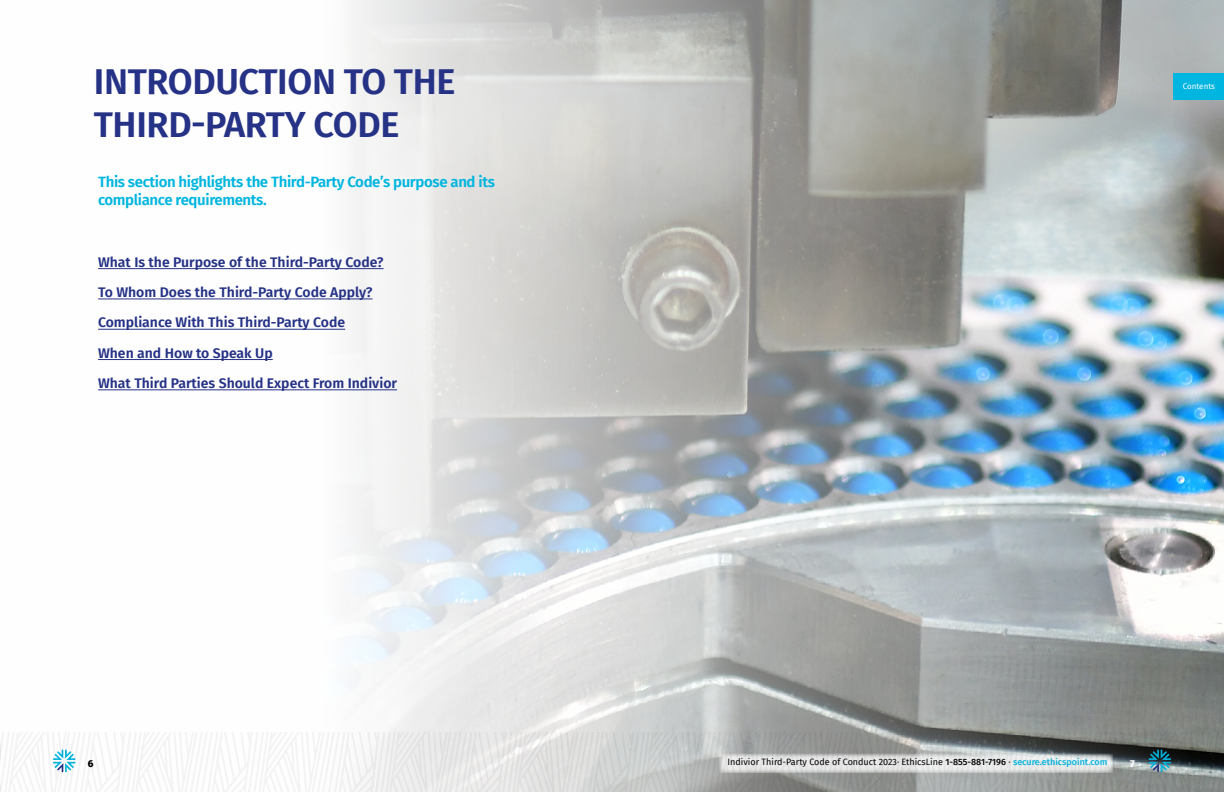
<style>
.page{position:relative;width:1224px;height:792px;background:#fff}
.page>*{position:absolute;margin:0;border:0;box-sizing:border-box;transform-origin:0 0}
.t1{font:600 36px/43.2px "Fira Sans";letter-spacing:-.01em;color:#263286}
.t2{font:600 15px/18px "Fira Sans";letter-spacing:-.025em;color:#00b5df}
.t3{font:600 14px/30.3px "Fira Sans";color:#263286}
.t4{font:800 10px "Fira Sans";color:#000}
.t5{font:800 10px "Fira Sans";color:#fff}
.t6{font:9px "Fira Sans";color:#000}
.t7{font:8px "Fira Sans";color:#fff}
.s1{font-weight:500}
.s2{font-weight:500;color:#00b5df}
</style>
<div class="page">
<img style="left:3px;top:0;width:1221px;height:733px">
<hr style="left:98px;top:268px;width:286px;height:1px;background:#263286">
<hr style="left:98px;top:299px;width:275px;height:1px;background:#263286">
<hr style="left:98px;top:329px;width:247px;height:1px;background:#263286">
<hr style="left:98px;top:359px;width:175px;height:1px;background:#263286">
<hr style="left:98px;top:390px;width:299px;height:1px;background:#263286">
<hr style="left:0;top:733px;width:1px;height:59px;background:#bfbfbf">
<div style="left:1174px;top:73px;width:50px;height:26px;background:#00b5df"></div>
<hr style="left:1221px;top:733px;width:3px;height:59px;background:#bfbfbf">
<svg style="left:1px;top:733px;width:1220px;height:59px"></svg>
<h1 class="t1" style="left:94px;top:58px;width:363px">INTRODUCTION TO THE<br>THIRD-PARTY CODE</h1>
<p class="t2" style="left:98px;top:172px;width:398px">This section highlights the Third-Party Code’s purpose and its compliance requirements.</p>
<p class="t3" style="left:98px;top:246px;width:301px">What Is the Purpose of the Third-Party Code?<br>To Whom Does the Third-Party Code Apply?<br>Compliance With This Third-Party Code<br>When and How to Speak Up<br>What Third Parties Should Expect From Indivior</p>
<p class="t4" style="left:88px;top:754px;width:7px">6</p>
<p class="t7" style="left:1183px;top:80px;width:34px">Contents</p>
<p class="t6" style="left:728px;top:755px;width:381px">Indivior Third-Party Code of Conduct 2023∙ EthicsLine <span class="s1">1-855-881-7196</span> ∙ <span class="s2">secure.ethicspoint.com</span></p>
<p class="t5" style="left:1130px;top:754px;width:6px">7</p>
</div>
